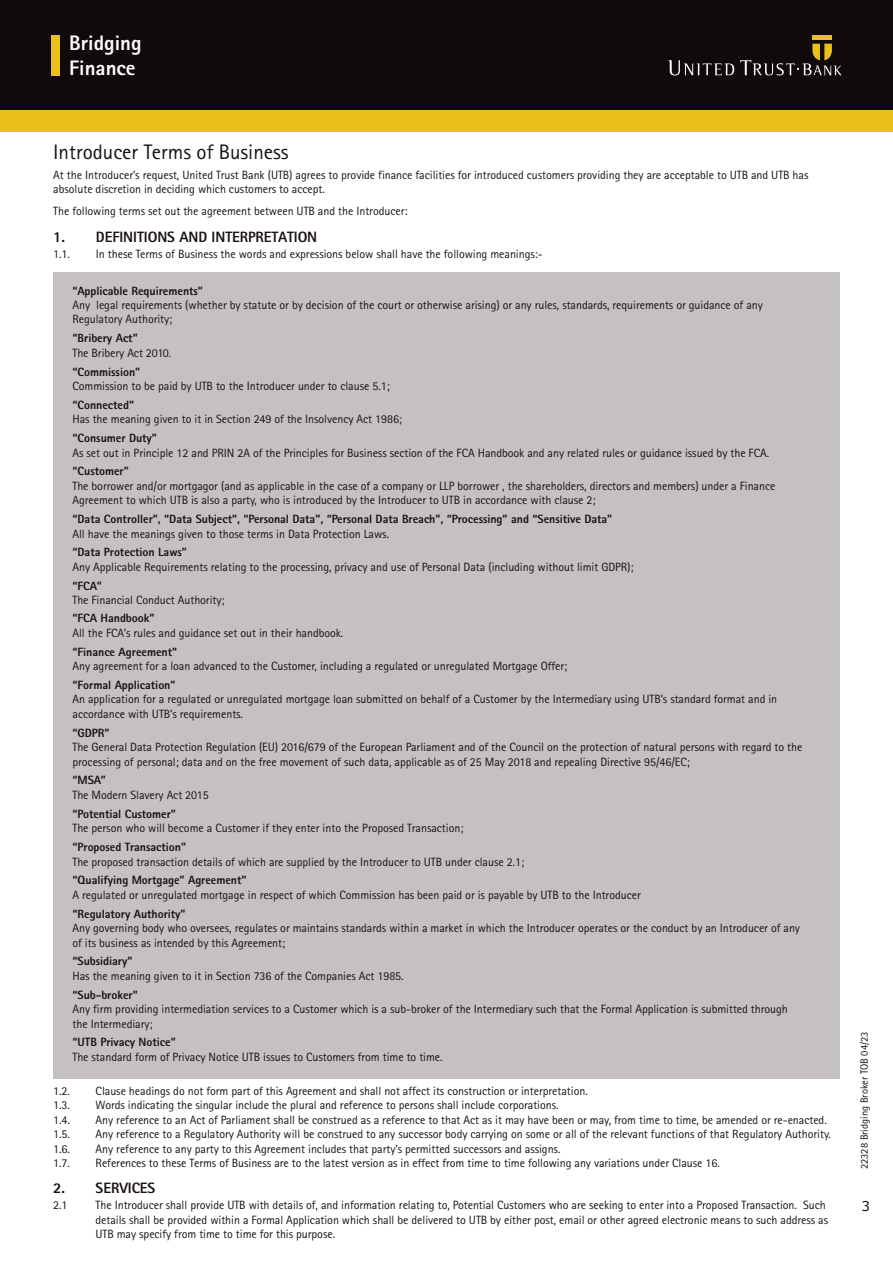
<style>
.page{position:relative;width:893px;height:1263px;background:#fff}
.page>*{position:absolute;margin:0;border:0;box-sizing:border-box;transform-origin:0 0}
.t1{font:21px "Rotis Sans Serif";color:#181114}
.t2{font:800 21px "Rotis Sans Serif";color:#fff}
.t3{font:800 15px "Rotis Sans Serif";letter-spacing:-.005em;color:#181114}
.t4{font:13.5px "Verdana";color:#181114}
.t5{font:12px/14.4px "Rotis Sans Serif";letter-spacing:-.005em;color:#181114}
.t6{font:800 12px "Rotis Sans Serif";letter-spacing:-.005em;color:#181114}
.t7{font:10.5px "Rotis Sans Serif";color:#181114}
</style>
<div class="page">
<div style="left:0;top:0;width:893px;height:111px;background:#100b0a"></div>
<svg style="left:668px;top:60px;width:66px;height:15px"></svg>
<hr style="left:812px;top:36px;width:20px;height:4px;background:#eac01c">
<svg style="left:740px;top:44px;width:102px;height:31px"></svg>
<div style="left:0;top:110px;width:893px;height:22px;background:#eac01c"></div>
<div style="left:53px;top:272px;width:787px;height:806px;background:#c5c0c1"></div>
<div style="left:51px;top:35px;width:9px;height:40px;background:#eac01c"></div>
<p class="t2" style="left:69px;top:36px;width:74px">Bridging</p>
<p class="t2" style="left:69px;top:61px;width:68px">Finance</p>
<p class="t1" style="left:53px;top:144px;width:237px">Introducer Terms of Business</p>
<p class="t5" style="left:53px;top:169px;width:757px">At the Introducer’s request, United Trust Bank (UTB) agrees to provide finance facilities for introduced customers providing they are acceptable to UTB and UTB has absolute discretion in deciding which customers to accept.</p>
<p class="t5" style="left:53px;top:204px;width:356px">The following terms set out the agreement between UTB and the Introducer:</p>
<p class="t3" style="left:53px;top:232px;width:265px">1. DEFINITIONS AND INTERPRETATION</p>
<p class="t5" style="left:53px;top:248px;width:18px">1.1.</p>
<p class="t5" style="left:96px;top:248px;width:448px">In these Terms of Business the words and expressions below shall have the following meanings:-</p>
<p class="t6" style="left:73px;top:286px;width:132px">“Applicable Requirements”</p>
<p class="t5" style="left:73px;top:299px;width:692px">Any legal requirements (whether by statute or by decision of the court or otherwise arising) or any rules, standards, requirements or guidance of any<br>Regulatory Authority;</p>
<p class="t6" style="left:73px;top:334px;width:67px">“Bribery Act”</p>
<p class="t5" style="left:73px;top:347px;width:100px">The Bribery Act 2010.</p>
<p class="t6" style="left:73px;top:367px;width:69px">“Commission”</p>
<p class="t5" style="left:73px;top:380px;width:319px">Commission to be paid by UTB to the Introducer under to clause 5.1;</p>
<p class="t6" style="left:73px;top:401px;width:63px">“Connected”</p>
<p class="t5" style="left:73px;top:413px;width:331px">Has the meaning given to it in Section 249 of the Insolvency Act 1986;</p>
<p class="t6" style="left:73px;top:434px;width:86px">“Consumer Duty”</p>
<p class="t5" style="left:73px;top:446px;width:698px">As set out in Principle 12 and PRIN 2A of the Principles for Business section of the FCA Handbook and any related rules or guidance issued by the FCA.</p>
<p class="t6" style="left:73px;top:467px;width:58px">“Customer”</p>
<p class="t5" style="left:73px;top:480px;width:704px">The borrower and/or mortgagor (and as applicable in the case of a company or LLP borrower , the shareholders, directors and members) under a Finance<br>Agreement to which UTB is also a party, who is introduced by the Introducer to UTB in accordance with clause 2;</p>
<p class="t6" style="left:73px;top:515px;width:541px">“Data Controller”, “Data Subject”, “Personal Data”, “Personal Data Breach”, “Processing” and “Sensitive Data”</p>
<p class="t5" style="left:73px;top:527px;width:318px">All have the meanings given to those terms in Data Protection Laws.</p>
<p class="t6" style="left:73px;top:548px;width:116px">“Data Protection Laws”</p>
<p class="t5" style="left:73px;top:561px;width:563px">Any Applicable Requirements relating to the processing, privacy and use of Personal Data (including without limit GDPR);</p>
<p class="t6" style="left:73px;top:581px;width:31px">“FCA”</p>
<p class="t5" style="left:73px;top:594px;width:154px">The Financial Conduct Authority;</p>
<p class="t6" style="left:73px;top:614px;width:84px">“FCA Handbook”</p>
<p class="t5" style="left:73px;top:627px;width:272px">All the FCA’s rules and guidance set out in their handbook.</p>
<p class="t6" style="left:73px;top:647px;width:106px">“Finance Agreement”</p>
<p class="t5" style="left:73px;top:660px;width:496px">Any agreement for a loan advanced to the Customer, including a regulated or unregulated Mortgage Offer;</p>
<p class="t6" style="left:73px;top:681px;width:105px">“Formal Application”</p>
<p class="t5" style="left:73px;top:693px;width:706px">An application for a regulated or unregulated mortgage loan submitted on behalf of a Customer by the Intermediary using UTB’s standard format and in accordance with UTB’s requirements.</p>
<p class="t6" style="left:73px;top:728px;width:39px">“GDPR”</p>
<p class="t5" style="left:73px;top:741px;width:731px">The General Data Protection Regulation (EU) 2016/679 of the European Parliament and of the Council on the protection of natural persons with regard to the processing of personal; data and on the free movement of such data, applicable as of 25 May 2018 and repealing Directive 95/46/EC;</p>
<p class="t6" style="left:73px;top:776px;width:35px">“MSA”</p>
<p class="t5" style="left:73px;top:789px;width:138px">The Modern Slavery Act 2015</p>
<p class="t6" style="left:73px;top:809px;width:105px">“Potential Customer”</p>
<p class="t5" style="left:73px;top:822px;width:392px">The person who will become a Customer if they enter into the Proposed Transaction;</p>
<p class="t6" style="left:73px;top:843px;width:115px">“Proposed Transaction”</p>
<p class="t5" style="left:73px;top:855px;width:453px">The proposed transaction details of which are supplied by the Introducer to UTB under clause 2.1;</p>
<p class="t6" style="left:73px;top:876px;width:176px">“Qualifying Mortgage” Agreement"</p>
<p class="t5" style="left:73px;top:889px;width:570px">A regulated or unregulated mortgage in respect of which Commission has been paid or is payable by UTB to the Introducer</p>
<p class="t6" style="left:73px;top:909px;width:115px">“Regulatory Authority”</p>
<p class="t5" style="left:73px;top:922px;width:729px">Any governing body who oversees, regulates or maintains standards within a market in which the Introducer operates or the conduct by an Introducer of any of its business as intended by this Agreement;</p>
<p class="t6" style="left:73px;top:957px;width:62px">“Subsidiary”</p>
<p class="t5" style="left:73px;top:970px;width:333px">Has the meaning given to it in Section 736 of the Companies Act 1985.</p>
<p class="t6" style="left:73px;top:990px;width:67px">“Sub-broker”</p>
<p class="t5" style="left:73px;top:1003px;width:717px">Any firm providing intermediation services to a Customer which is a sub-broker of the Intermediary such that the Formal Application is submitted through the Intermediary;</p>
<p class="t6" style="left:73px;top:1038px;width:105px">“UTB Privacy Notice”</p>
<p class="t5" style="left:73px;top:1051px;width:372px">The standard form of Privacy Notice UTB issues to Customers from time to time.</p>
<p class="t5" style="left:53px;top:1085px;width:18px">1.2.</p>
<p class="t5" style="left:96px;top:1085px;width:494px">Clause headings do not form part of this Agreement and shall not affect its construction or interpretation.</p>
<p class="t5" style="left:53px;top:1099px;width:18px">1.3.</p>
<p class="t5" style="left:96px;top:1099px;width:464px">Words indicating the singular include the plural and reference to persons shall include corporations.</p>
<p class="t5" style="left:53px;top:1114px;width:18px">1.4.</p>
<p class="t5" style="left:96px;top:1114px;width:733px">Any reference to an Act of Parliament shall be construed as a reference to that Act as it may have been or may, from time to time, be amended or re-enacted.</p>
<p class="t5" style="left:53px;top:1128px;width:18px">1.5.</p>
<p class="t5" style="left:96px;top:1128px;width:737px">Any reference to a Regulatory Authority will be construed to any successor body carrying on some or all of the relevant functions of that Regulatory Authority.</p>
<p class="t5" style="left:53px;top:1142px;width:18px">1.6.</p>
<p class="t5" style="left:96px;top:1142px;width:466px">Any reference to any party to this Agreement includes that party’s permitted successors and assigns.</p>
<p class="t5" style="left:53px;top:1157px;width:18px">1.7.</p>
<p class="t5" style="left:96px;top:1157px;width:626px">References to these Terms of Business are to the latest version as in effect from time to time following any variations under Clause 16.</p>
<p class="t3" style="left:53px;top:1183px;width:104px">2. SERVICES</p>
<p class="t5" style="left:53px;top:1199px;width:16px">2.1</p>
<p class="t5" style="left:95px;top:1199px;width:734px">The Introducer shall provide UTB with details of, and information relating to, Potential Customers who are seeking to enter into a Proposed Transaction. Such details shall be provided within a Formal Application which shall be delivered to UTB by either post, email or other agreed electronic means to such address as<br>UTB may specify from time to time for this purpose.</p>
<p class="t7" style="left:861px;top:1169px;width:140px;rotate:-90deg">22328 Bridging Broker TOB 04/23</p>
<p class="t4" style="left:862px;top:1197px;width:10px">3</p>
</div>
